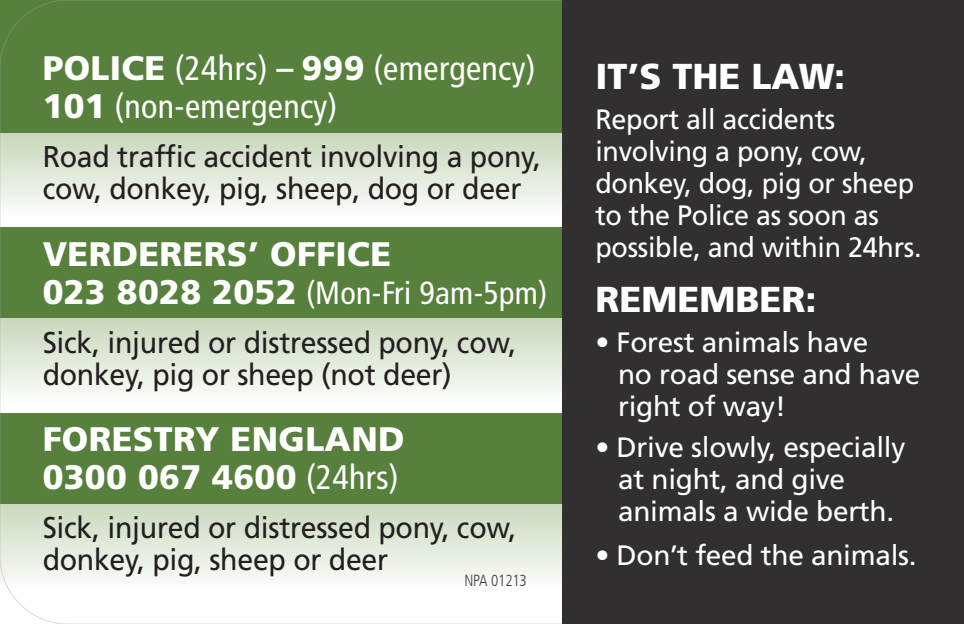
<style>
.page{position:relative;width:964px;height:624px;background:#fff}
.page>*{position:absolute;margin:0;border:0;box-sizing:border-box;transform-origin:0 0}
.t1{font:900 36px "Frutiger LT";color:#fff}
.t2{font:900 34px/38px "Frutiger LT";letter-spacing:.01em;color:#fff}
.t3{font:condensed 34px "Frutiger LT";letter-spacing:.01em;color:#fff}
.t4{font:condensed 32px "Frutiger LT";letter-spacing:.01em;color:#fff}
.t5{font:30px/32px "Frutiger LT Std";letter-spacing:-.01em;color:#231f20;scale:.95 1}
.t6{font:28px/32px "Frutiger LT Std";letter-spacing:-.01em;color:#fff}
.t7{font:28px/32px "Frutiger LT Std";letter-spacing:-.01em;color:#fff;scale:.96 1}
.t8{font:300 condensed 16px "Frutiger LT";letter-spacing:-.01em;color:#3e3e3f;scale:.95 1}
.s1{font-weight:900;font-stretch:normal}
.s2{font-weight:700}
.s3{font-weight:900;font-stretch:normal;font-size:34px}
.s4{font-weight:400;font-stretch:condensed}
</style>
<div class="page">
<div style="left:0;top:497px;width:564px;height:94px;background:linear-gradient(to bottom,#bccdac,#fff)"></div>
<div style="left:0;top:315px;width:564px;height:88px;background:linear-gradient(to bottom,#c7d6b9,#fcfdfc)"></div>
<div style="left:0;top:130px;width:564px;height:88px;background:linear-gradient(to bottom,#c6d6b9,#fcfdfc)"></div>
<div style="left:0;top:413px;width:564px;height:90px;background:#58803d"></div>
<div style="left:0;top:227px;width:564px;height:91px;background:#58803d"></div>
<div style="left:0;top:0;width:564px;height:133px;background:#58803d"></div>
<div style="left:562px;top:0;width:402px;height:624px;background:#312f30"></div>
<p class="t3" style="left:43px;top:49px;width:494px"><span class="s1">POLICE</span> (24hrs) <span class="s2">–</span> <span class="s1">999</span> (emergency)</p>
<p class="t3" style="left:43px;top:87px;width:296px"><span class="s1">101</span> (non-emergency)</p>
<p class="t5" style="left:43px;top:141px;width:526px">Road traffic accident involving a pony, cow, donkey, pig, sheep, dog or deer</p>
<p class="t2" style="left:43px;top:235px;width:350px">VERDERERS’ OFFICE</p>
<p class="t4" style="left:43px;top:274px;width:506px"><span class="s3">023 8028 2052</span> (Mon-Fri 9am-5pm)</p>
<p class="t5" style="left:43px;top:326px;width:500px">Sick, injured or distressed pony, cow, donkey, pig or sheep (not deer)</p>
<p class="t2" style="left:43px;top:420px;width:363px">FORESTRY ENGLAND<br>0300 067 4600 <span class="s4">(24hrs)</span></p>
<p class="t5" style="left:43px;top:512px;width:500px">Sick, injured or distressed pony, cow, donkey, pig, sheep or deer</p>
<p class="t8" style="left:464px;top:571px;width:67px">NPA 01213</p>
<p class="t1" style="left:595px;top:54px;width:251px">IT’S THE LAW:</p>
<p class="t7" style="left:595px;top:103px;width:341px">Report all accidents involving a pony, cow, donkey, dog, pig or sheep to the Police as soon as possible, and within 24hrs.</p>
<p class="t1" style="left:595px;top:278px;width:223px">REMEMBER:</p>
<p class="t6" style="left:618px;top:326px;width:304px;text-indent:-23px">• Forest animals have<br>no road sense and have right of way!</p>
<p class="t6" style="left:618px;top:432px;width:289px;text-indent:-23px">• Drive slowly, especially at night, and give animals a wide berth.</p>
<p class="t6" style="left:595px;top:539px;width:323px">• Don’t feed the animals.</p>
</div>
